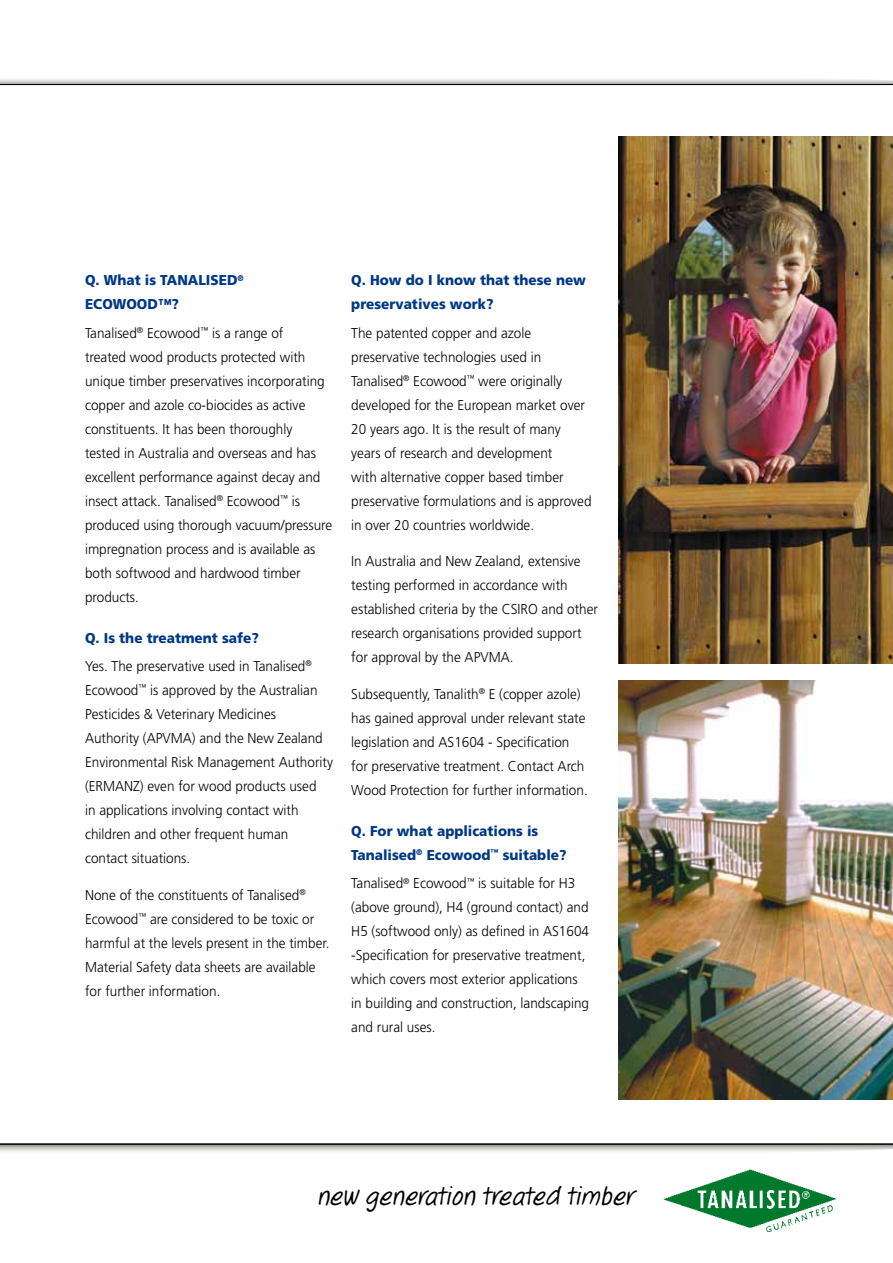
<style>
.page{position:relative;width:893px;height:1263px;background:#fff}
.page>*{position:absolute;margin:0;border:0;box-sizing:border-box;transform-origin:0 0}
.t1{font:italic 30px "Jotting";color:#000}
.t2{font:300 14.25px/24px "Frutiger";color:#000;scale:.95 1}
.t3{font:900 14.25px/24px "Frutiger";color:#003883;scale:.95 1}
.s1{font-weight:900;color:#003883}
</style>
<div class="page">
<svg style="left:0;top:79px;width:893px;height:5px"></svg>
<hr style="left:0;top:84px;width:893px;height:1px;background:#000">
<svg style="left:0;top:1145px;width:893px;height:7px"></svg>
<hr style="left:0;top:1144px;width:893px;height:1px;background:#000">
<img style="left:663px;top:1169px;width:174px;height:62px">
<img style="left:619px;top:136px;width:274px;height:527px">
<img style="left:619px;top:680px;width:274px;height:419px">
<p class="t3" style="left:85px;top:268px;width:169px">Q. What is TANALISED<sup>®<br></sup>ECOWOOD™?</p>
<p class="t2" style="left:85px;top:321px;width:262px">Tanalised<sup>®</sup> Ecowood<sup>™</sup> is a range of<br>treated wood products protected with unique timber preservatives incorporating copper and azole co-biocides as active constituents. It has been thoroughly<br>tested in Australia and overseas and has excellent performance against decay and insect attack. Tanalised<sup>®</sup> Ecowood<sup>™</sup> is produced using thorough vacuum/pressure impregnation process and is available as both softwood and hardwood timber products.</p>
<p class="t2" style="left:85px;top:624px;width:240px;line-height:28.2px"><span class="s1">Q. Is the treatment safe?<br></span>Yes. The preservative used in Tanalised<sup>®</sup></p>
<p class="t2" style="left:85px;top:678px;width:263px">Ecowood<sup>™</sup> is approved by the Australian Pesticides &amp; Veterinary Medicines Authority (APVMA) and the New Zealand Environmental Risk Management Authority (ERMANZ) even for wood products used<br>in applications involving contact with children and other frequent human contact situations.</p>
<p class="t2" style="left:85px;top:883px;width:259px">None of the constituents of Tanalised<sup>® </sup>Ecowood<sup>™</sup> are considered to be toxic or harmful at the levels present in the timber.<br>Material Safety data sheets are available for further information.</p>
<p class="t3" style="left:351px;top:268px;width:249px">Q. How do I know that these new preservatives work?</p>
<p class="t2" style="left:351px;top:321px;width:254px">The patented copper and azole preservative technologies used in Tanalised<sup>®</sup> Ecowood<sup>™</sup> were originally developed for the European market over 20 years ago. It is the result of many years of research and development<br>with alternative copper based timber preservative formulations and is approved in over 20 countries worldwide.</p>
<p class="t2" style="left:351px;top:549px;width:261px">In Australia and New Zealand, extensive testing performed in accordance with established criteria by the CSIRO and other research organisations provided support for approval by the APVMA.</p>
<p class="t2" style="left:351px;top:682px;width:250px">Subsequently, Tanalith<sup>®</sup> E (copper azole) has gained approval under relevant state legislation and AS1604 - Specification for preservative treatment. Contact Arch Wood Protection for further information.</p>
<p class="t3" style="left:351px;top:819px;width:228px">Q. For what applications is<br>Tanalised<sup>®</sup> Ecowood<sup>™</sup> suitable?</p>
<p class="t2" style="left:351px;top:871px;width:252px">Tanalised<sup>®</sup> Ecowood<sup>™</sup> is suitable for H3 (above ground), H4 (ground contact) and H5 (softwood only) as defined in AS1604 -Specification for preservative treatment, which covers most exterior applications in building and construction, landscaping and rural uses.</p>
<h1 class="t1" style="left:317px;top:1180px;width:319px">new generation treated timber</h1>
</div>
